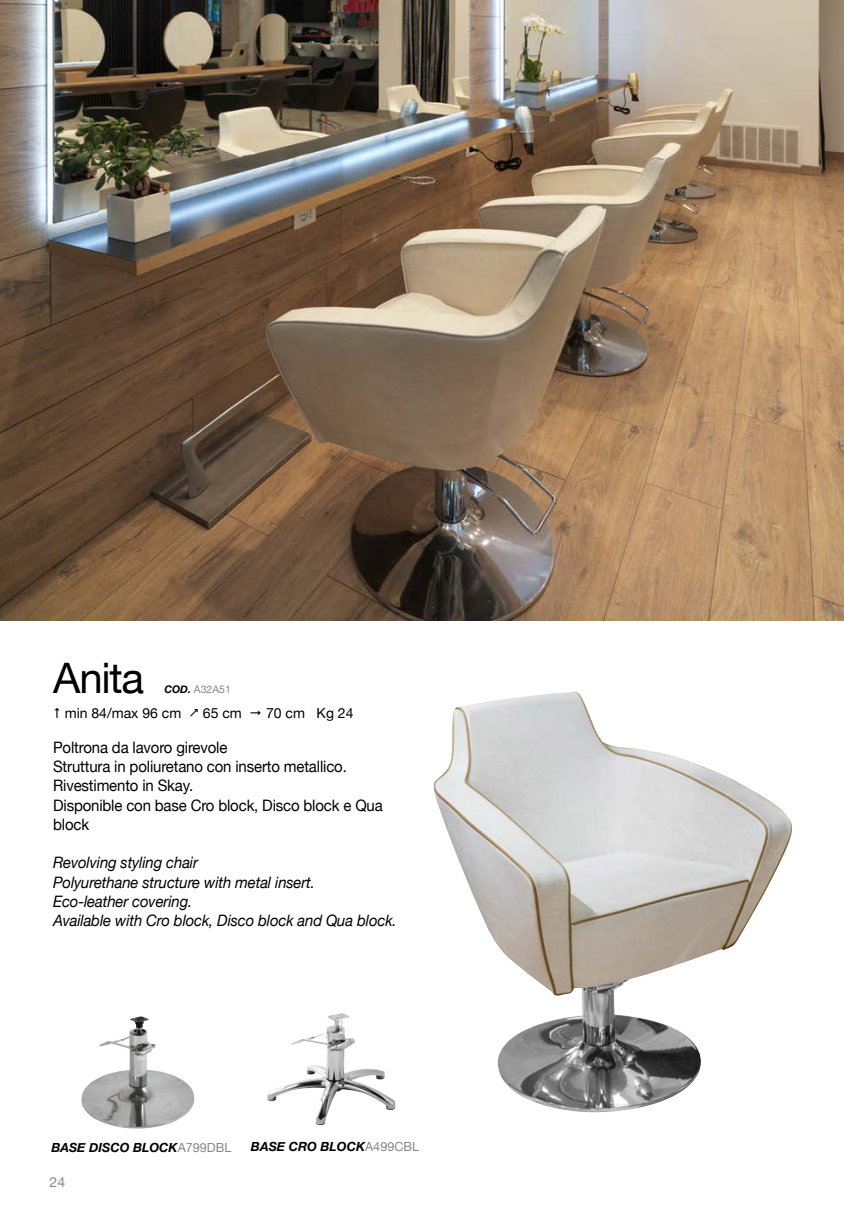
<style>
.page{position:relative;width:844px;height:1216px;background:#fff}
.page>*{position:absolute;margin:0;border:0;box-sizing:border-box;transform-origin:0 0}
.t1{font:42px "Helvetica Neue";letter-spacing:-.03em;color:#000}
.t2{font:15.75px/19.2px "Helvetica Neue";letter-spacing:-.01em;color:#000;scale:.95 1}
.t3{font:italic 15.75px/19.2px "Helvetica Neue";letter-spacing:-.01em;color:#000;scale:.95 1}
.t4{font:14px "Helvetica Neue";color:#000}
.t5{font:14px "Helvetica Neue";color:#878787}
.t6{font:italic 700 12.6px "Helvetica Neue";color:#000}
.t7{font:10.5px "Helvetica Neue";color:#878787}
.s1{font-weight:700;font-style:italic;color:#000}
.s2{font-weight:400;font-style:normal;color:#878787}
</style>
<div class="page">
<img style="left:433px;top:691px;width:359px;height:422px">
<img style="left:0;top:0;width:843px;height:620px">
<img style="left:100px;top:1017px;width:38px;height:29px">
<img style="left:312px;top:1013px;width:29px;height:24px">
<h1 class="t1" style="left:53px;top:648px;width:92px">Anita</h1>
<p class="t7" style="left:164px;top:682px;width:68px"><span class="s1">COD.</span> A32A51</p>
<p class="t4" style="left:65px;top:702px;width:118px">min 84/max 96 cm</p>
<p class="t4" style="left:203px;top:702px;width:40px">65 cm</p>
<p class="t4" style="left:266px;top:702px;width:89px">70 cm Kg 24</p>
<p class="t2" style="left:53px;top:738px;width:348px">Poltrona da lavoro girevole<br>Struttura in poliuretano con inserto metallico.<br>Rivestimento in Skay.<br>Disponible con base Cro block, Disco block e Qua block</p>
<p class="t3" style="left:53px;top:854px;width:363px">Revolving styling chair<br>Polyurethane structure with metal insert.<br>Eco-leather covering.<br>Available with Cro block, Disco block and Qua block.</p>
<p class="t6" style="left:51px;top:1137px;width:181px">BASE DISCO BLOCK<span class="s2">A799DBL</span></p>
<p class="t6" style="left:251px;top:1136px;width:170px">BASE CRO BLOCK<span class="s2">A499CBL</span></p>
<p class="t5" style="left:50px;top:1171px;width:17px">24</p>
</div>
